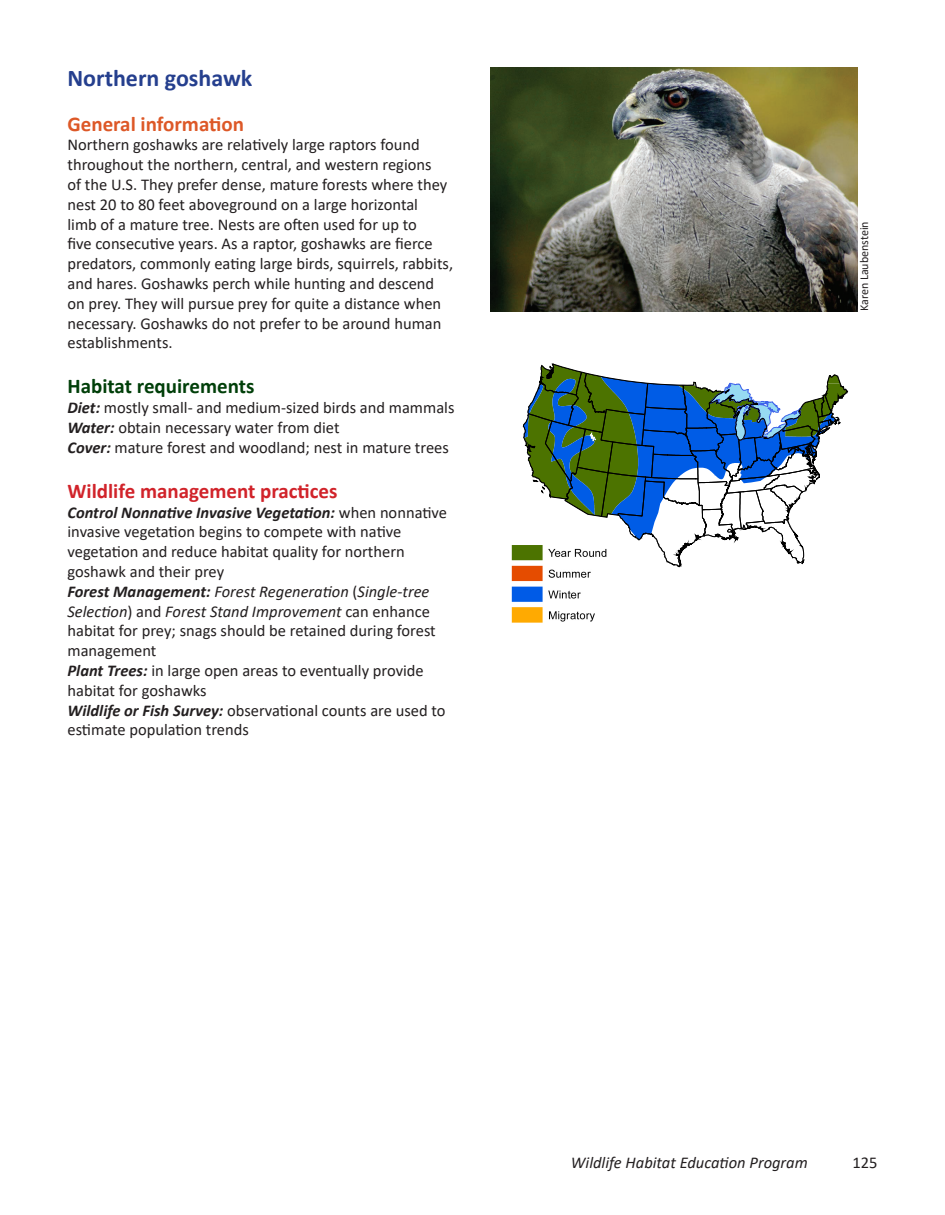
<style>
.page{position:relative;width:945px;height:1215px;background:#fff}
.page>*{position:absolute;margin:0;border:0;box-sizing:border-box;transform-origin:0 0}
.t1{font:700 24px "Calibri";color:#253f8e}
.t2{font:700 21px "Calibri";color:#d1232a}
.t3{font:700 21px "Calibri";color:#003f09}
.t4{font:700 21px "Calibri";color:#dd5827}
.t5{font:16.5px/19.8px "Calibri";color:#231f20}
.t6{font:italic 16.5px "Calibri";color:#231f20}
.t7{font:12px "Calibri";color:#231f20}
.s1{font-weight:700;font-style:italic}
.s2{font-style:italic}
</style>
<div class="page">
<img style="left:490px;top:68px;width:368px;height:243px">
<svg style="left:523px;top:363px;width:325px;height:205px"></svg>
<img style="left:511px;top:524px;width:109px;height:99px">
<p class="t1" style="left:68px;top:61px;width:186px">Northern goshawk</p>
<p class="t4" style="left:68px;top:109px;width:178px">General information</p>
<p class="t5" style="left:68px;top:135px;width:387px">Northern goshawks are relatively large raptors found throughout the northern, central, and western regions<br>of the U.S. They prefer dense, mature forests where they nest 20 to 80 feet aboveground on a large horizontal<br>limb of a mature tree. Nests are often used for up to<br>five consecutive years. As a raptor, goshawks are fierce predators, commonly eating large birds, squirrels, rabbits, and hares. Goshawks perch while hunting and descend on prey. They will pursue prey for quite a distance when necessary. Goshawks do not prefer to be around human establishments.</p>
<p class="t3" style="left:68px;top:371px;width:189px">Habitat requirements</p>
<p class="t5" style="left:68px;top:397px;width:388px"><span class="s1">Diet:</span> mostly small- and medium-sized birds and mammals</p>
<p class="t5" style="left:68px;top:417px;width:274px"><span class="s1">Water:</span> obtain necessary water from diet</p>
<p class="t5" style="left:68px;top:437px;width:383px"><span class="s1">Cover:</span> mature forest and woodland; nest in mature trees</p>
<p class="t2" style="left:68px;top:476px;width:272px">Wildlife management practices</p>
<p class="t5" style="left:68px;top:502px;width:381px"><span class="s1">Control Nonnative Invasive Vegetation:</span> when nonnative invasive vegetation begins to compete with native vegetation and reduce habitat quality for northern goshawk and their prey</p>
<p class="t5" style="left:68px;top:581px;width:370px"><span class="s1">Forest Management:</span> <span class="s2">Forest Regeneration</span> (<span class="s2">Single-tree Selection</span>) and <span class="s2">Forest Stand Improvement</span> can enhance habitat for prey; snags should be retained during forest management</p>
<p class="t5" style="left:68px;top:660px;width:358px"><span class="s1">Plant Trees:</span> in large open areas to eventually provide habitat for goshawks</p>
<p class="t5" style="left:68px;top:700px;width:380px"><span class="s1">Wildlife or Fish Survey:</span> observational counts are used to estimate population trends</p>
<p class="t7" style="left:856px;top:311px;width:91px;rotate:-90deg">Karen Laubenstein</p>
<p class="t6" style="left:571px;top:1151px;width:238px">Wildlife Habitat Education Program</p>
<p class="t5" style="left:852px;top:1153px;width:27px">125</p>
</div>
